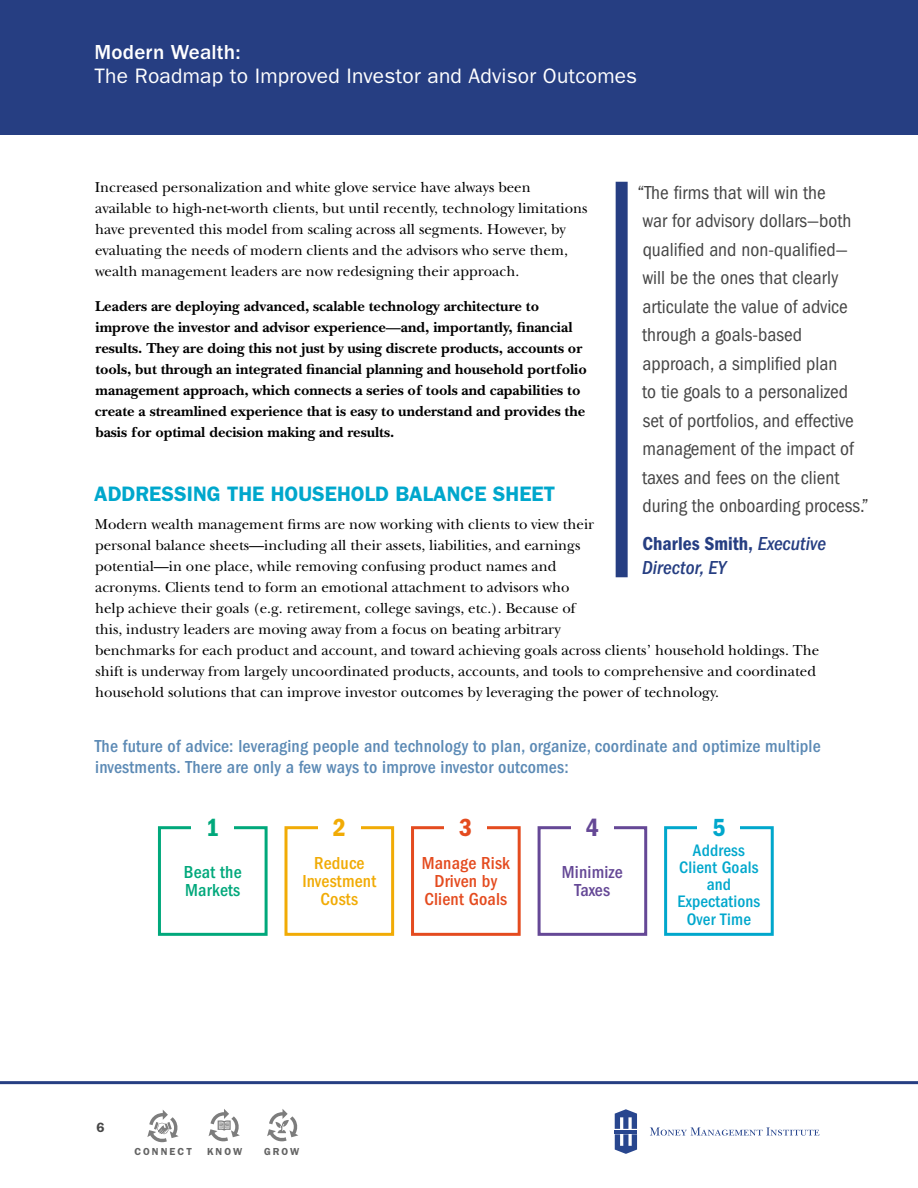
<style>
.page{position:relative;width:918px;height:1188px;background:#fff}
.page>*{position:absolute;margin:0;border:0;box-sizing:border-box;transform-origin:0 0}
.t1{font:25.65px "ITC Franklin Gothic Std Dm Cd";color:#00a87b}
.t2{font:25.65px "ITC Franklin Gothic Std Dm Cd";color:#f1ab05}
.t3{font:25.65px "ITC Franklin Gothic Std Dm Cd";color:#e44b1f}
.t4{font:25.65px "ITC Franklin Gothic Std Dm Cd";color:#654896}
.t5{font:25.65px "ITC Franklin Gothic Std Dm Cd";color:#00a7cc}
.t6{font:21px "ITC Franklin Gothic Std";letter-spacing:.01em;color:#fff}
.t7{font:600 21px "ITC Franklin Gothic Std";color:#00a7cc}
.t8{font:500 21px "ITC Franklin Gothic Std";letter-spacing:.01em;color:#fff}
.t9{font:condensed 19.5px/28.5px "ITC Franklin Gothic Std";color:#464646}
.t10{font:19.5px "ITC Franklin Gothic Std Dm Cd";color:#263e82}
.t11{font:italic 500 condensed 19.5px "ITC Franklin Gothic Std";color:#263e82}
.t12{font:500 condensed 18px/21px "ITC Franklin Gothic Std";letter-spacing:.01em;color:#5c8ab5}
.t13{font:500 condensed 18px/18px "ITC Franklin Gothic Std";letter-spacing:.01em;color:#e44b1f;text-align:center}
.t14{font:500 condensed 18px/18px "ITC Franklin Gothic Std";letter-spacing:.01em;color:#f1ab05;text-align:center}
.t15{font:500 condensed 18px/18px "ITC Franklin Gothic Std";letter-spacing:.01em;color:#00a87b}
.t16{font:500 condensed 18px/18px "ITC Franklin Gothic Std";letter-spacing:.01em;color:#654896;text-align:center}
.t17{font:500 condensed 17.25px/17.2px "ITC Franklin Gothic Std";letter-spacing:.01em;color:#00a7cc;text-align:center}
.t18{font:15px/21px "New Baskerville Std";color:#000}
.t19{font:700 15px/21px "New Baskerville Std";color:#000}
.t20{font:600 13.5px "ITC Franklin Gothic Std";color:#464646}
.t21{font:600 10.2px "ITC Franklin Gothic Std";letter-spacing:.2em;color:#636363}
.s1{font-family:"ITC Franklin Gothic Std";font-weight:500;font-style:italic;font-stretch:condensed}
</style>
<div class="page">
<div style="left:0;top:0;width:918px;height:135px;background:#263e82"></div>
<svg style="left:147px;top:1110px;width:32px;height:33px"></svg>
<svg style="left:209px;top:1109px;width:31px;height:33px"></svg>
<svg style="left:267px;top:1109px;width:31px;height:33px"></svg>
<svg style="left:615px;top:1109px;width:22px;height:45px"></svg>
<hr style="left:615px;top:1130px;width:22px;height:3px;background:#28468e">
<svg style="left:650px;top:1127px;width:169px;height:9px"></svg>
<hr style="left:0;top:1081px;width:918px;height:3px;background:#263e82">
<div style="left:158px;top:826px;width:110px;height:110px;border:3px solid #00a87b"></div>
<div style="left:191px;top:811px;width:43px;height:31px;background:#fff"></div>
<div style="left:284px;top:826px;width:110px;height:110px;border:3px solid #f1ab05"></div>
<div style="left:318px;top:811px;width:43px;height:31px;background:#fff"></div>
<div style="left:411px;top:826px;width:110px;height:110px;border:3px solid #e44b1f"></div>
<div style="left:445px;top:811px;width:42px;height:31px;background:#fff"></div>
<div style="left:538px;top:826px;width:109px;height:110px;border:3px solid #654896"></div>
<div style="left:571px;top:811px;width:43px;height:31px;background:#fff"></div>
<div style="left:664px;top:826px;width:110px;height:110px;border:3px solid #00a7cc"></div>
<div style="left:698px;top:811px;width:42px;height:31px;background:#fff"></div>
<div style="left:616px;top:182px;width:12px;height:395px;background:#263e82"></div>
<h2 class="t8" style="left:94px;top:40px;width:148px">Modern Wealth:</h2>
<h2 class="t6" style="left:94px;top:64px;width:544px">The Roadmap to Improved Investor and Advisor Outcomes</h2>
<p class="t18" style="left:95px;top:177px;width:494px">Increased personalization and white glove service have always been available to high-net-worth clients, but until recently, technology limitations have prevented this model from scaling across all segments. However, by evaluating the needs of modern clients and the advisors who serve them, wealth management leaders are now redesigning their approach.</p>
<p class="t19" style="left:95px;top:296px;width:493px">Leaders are deploying advanced, scalable technology architecture to improve the investor and advisor experience—and, importantly, financial results. They are doing this not just by using discrete products, accounts or tools, but through an integrated financial planning and household portfolio management approach, which connects a series of tools and capabilities to create a streamlined experience that is easy to understand and provides the basis for optimal decision making and results.</p>
<p class="t9" style="left:638px;top:178px;width:232px">“The firms that will win the<br>war for advisory dollars—both qualified and non-qualified— will be the ones that clearly articulate the value of advice through a goals-based approach, a simplified plan<br>to tie goals to a personalized set of portfolios, and effective management of the impact of taxes and fees on the client during the onboarding process.”</p>
<h3 class="t10" style="left:642px;top:532px;width:185px">Charles Smith, <span class="s1">Executive</span></h3>
<h3 class="t11" style="left:642px;top:556px;width:85px">Director, EY</h3>
<h2 class="t7" style="left:94px;top:482px;width:462px">ADDRESSING THE HOUSEHOLD BALANCE SHEET</h2>
<p class="t18" style="left:95px;top:514px;width:726px">Modern wealth management firms are now working with clients to view their<br>personal balance sheets—including all their assets, liabilities, and earnings<br>potential—in one place, while removing confusing product names and<br>acronyms. Clients tend to form an emotional attachment to advisors who<br>help achieve their goals (e.g. retirement, college savings, etc.). Because of<br>this, industry leaders are moving away from a focus on beating arbitrary<br>benchmarks for each product and account, and toward achieving goals across clients’ household holdings. The shift is underway from largely uncoordinated products, accounts, and tools to comprehensive and coordinated household solutions that can improve investor outcomes by leveraging the power of technology.</p>
<p class="t12" style="left:95px;top:736px;width:728px">The future of advice: leveraging people and technology to plan, organize, coordinate and optimize multiple investments. There are only a few ways to improve investor outcomes:</p>
<h1 class="t1" style="left:206px;top:812px;width:15px">1</h1>
<p class="t15" style="left:184px;top:863px;width:59px">Beat the<br>Markets</p>
<h1 class="t2" style="left:333px;top:812px;width:15px">2</h1>
<p class="t14" style="left:302px;top:854px;width:75px">Reduce<br>Investment<br>Costs</p>
<h1 class="t3" style="left:459px;top:812px;width:15px">3</h1>
<p class="t13" style="left:422px;top:854px;width:90px">Manage Risk<br>Driven by<br>Client Goals</p>
<h1 class="t4" style="left:586px;top:812px;width:15px">4</h1>
<p class="t16" style="left:562px;top:863px;width:63px">Minimize<br>Taxes</p>
<h1 class="t5" style="left:712px;top:812px;width:15px">5</h1>
<p class="t17" style="left:678px;top:841px;width:84px">Address<br>Client Goals and<br>Expectations<br>Over Time</p>
<p class="t20" style="left:97px;top:1119px;width:10px">6</p>
<p class="t21" style="left:134px;top:1146px;width:59px">CONNECT</p>
<p class="t21" style="left:207px;top:1146px;width:37px">KNOW</p>
<p class="t21" style="left:264px;top:1145px;width:37px">GROW</p>
</div>
